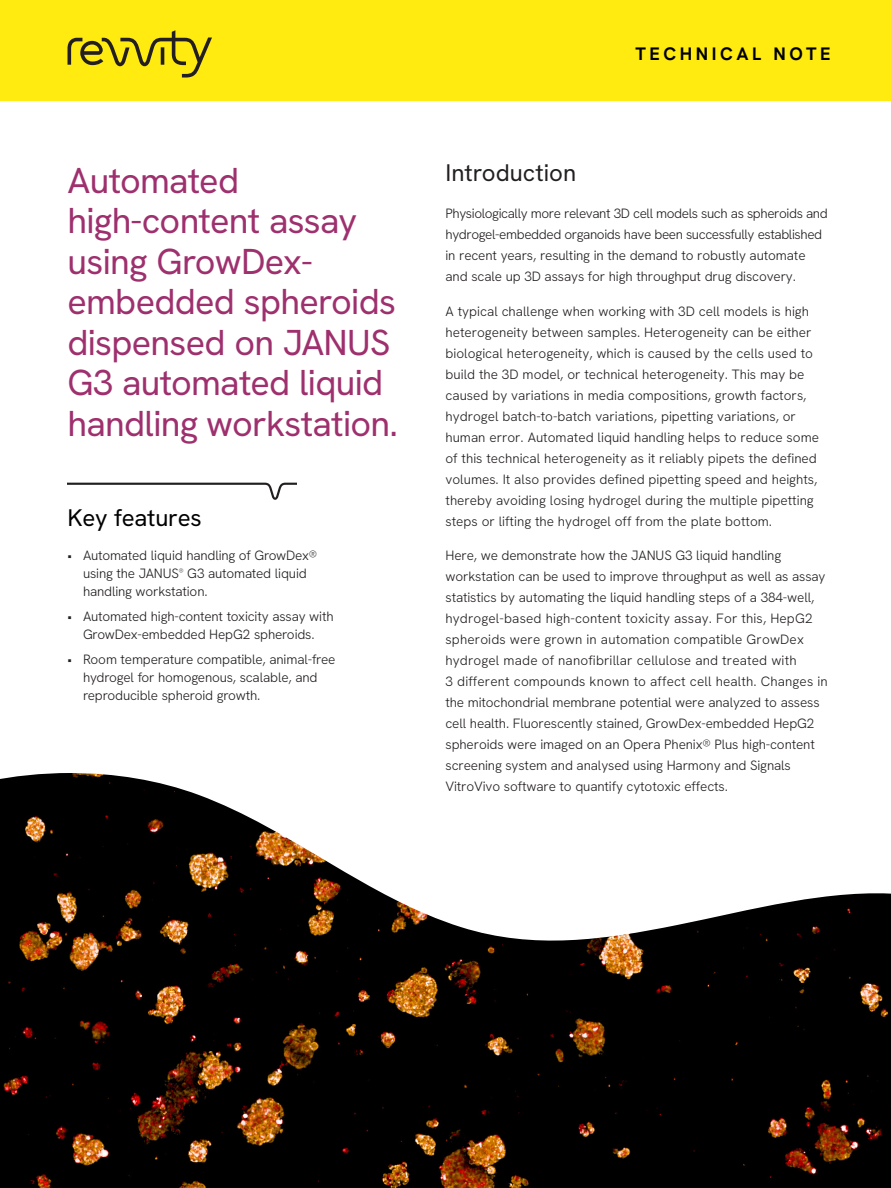
<style>
.page{position:relative;width:891px;height:1188px;background:#fff}
.page>*{position:absolute;margin:0;border:0;box-sizing:border-box;transform-origin:0 0}
.Intro_Head{font:36px/40.5px "Hanken Grotesk";letter-spacing:-.02em;color:#9e306e}
.Intro_Subhead{font:24px "Hanken Grotesk";color:#231f20}
.Body{font:24px "Hanken Grotesk";letter-spacing:-.01em;color:#000}
.Intro_Head-2{font:700 18px "Hanken Grotesk";letter-spacing:.2em;color:#000}
.Author_Contributor_Name{font:300 13.5px/21px "Hanken Grotesk";letter-spacing:-.01em;color:#231f20}
.Author_Contributor_Name-2{font:300 13.5px/21px "Hanken Grotesk";letter-spacing:-.03em;color:#231f20}
</style>
<div class="page">
<div style="left:0;top:0;width:891px;height:101px;background:#ffeb0f"></div>
<svg style="left:68px;top:30px;width:144px;height:48px"></svg>
<img style="left:0;top:773px;width:891px;height:415px">
<svg style="left:68px;top:483px;width:229px;height:17px"></svg>
<p class="Intro_Head" style="left:68px;top:159px;width:332px">Automated high-content assay using GrowDex&shy;embedded spheroids dispensed on JANUS<br>G3 automated liquid handling workstation.</p>
<p class="Body" style="left:68px;top:502px;width:136px">Key features</p>
<p class="Author_Contributor_Name" style="left:83px;top:546px;width:236px;line-height:18px;text-indent:-16px">• Automated liquid handling of GrowDex® using the JANUS<sup>®</sup> G3 automated liquid handling workstation.</p>
<p class="Author_Contributor_Name" style="left:68px;top:607px;width:268px;line-height:18px;text-align:center">• Automated high-content toxicity assay with<br>GrowDex-embedded HepG2 spheroids.</p>
<p class="Author_Contributor_Name" style="left:83px;top:650px;width:254px;line-height:18px;text-indent:-16px">• Room temperature compatible, animal-free hydrogel for homogenous, scalable, and reproducible spheroid growth.</p>
<p class="Intro_Head-2" style="left:635px;top:43px;width:197px">TECHNICAL NOTE</p>
<p class="Intro_Subhead" style="left:446px;top:157px;width:132px">Introduction</p>
<p class="Author_Contributor_Name-2" style="left:446px;top:203px;width:384px">Physiologically more relevant 3D cell models such as spheroids and hydrogel-embedded organoids have been successfully established in recent years, resulting in the demand to robustly automate and scale up 3D assays for high throughput drug discovery.</p>
<p class="Author_Contributor_Name" style="left:446px;top:300px;width:375px">A typical challenge when working with 3D cell models is high heterogeneity between samples. Heterogeneity can be either biological heterogeneity, which is caused by the cells used to build the 3D model, or technical heterogeneity. This may be caused by variations in media compositions, growth factors, hydrogel batch-to-batch variations, pipetting variations, or human error. Automated liquid handling helps to reduce some of this technical heterogeneity as it reliably pipets the defined volumes. It also provides defined pipetting speed and heights, thereby avoiding losing hydrogel during the multiple pipetting steps or lifting the hydrogel off from the plate bottom.</p>
<p class="Author_Contributor_Name" style="left:446px;top:545px;width:384px">Here, we demonstrate how the JANUS G3 liquid handling workstation can be used to improve throughput as well as assay statistics by automating the liquid handling steps of a 384-well, hydrogel-based high-content toxicity assay. For this, HepG2 spheroids were grown in automation compatible GrowDex hydrogel made of nanofibrillar cellulose and treated with<br>3 different compounds known to affect cell health. Changes in the mitochondrial membrane potential were analyzed to assess cell health. Fluorescently stained, GrowDex-embedded HepG2 spheroids were imaged on an Opera Phenix® Plus high-content screening system and analysed using Harmony and Signals VitroVivo software to quantify cytotoxic effects.</p>
</div>
